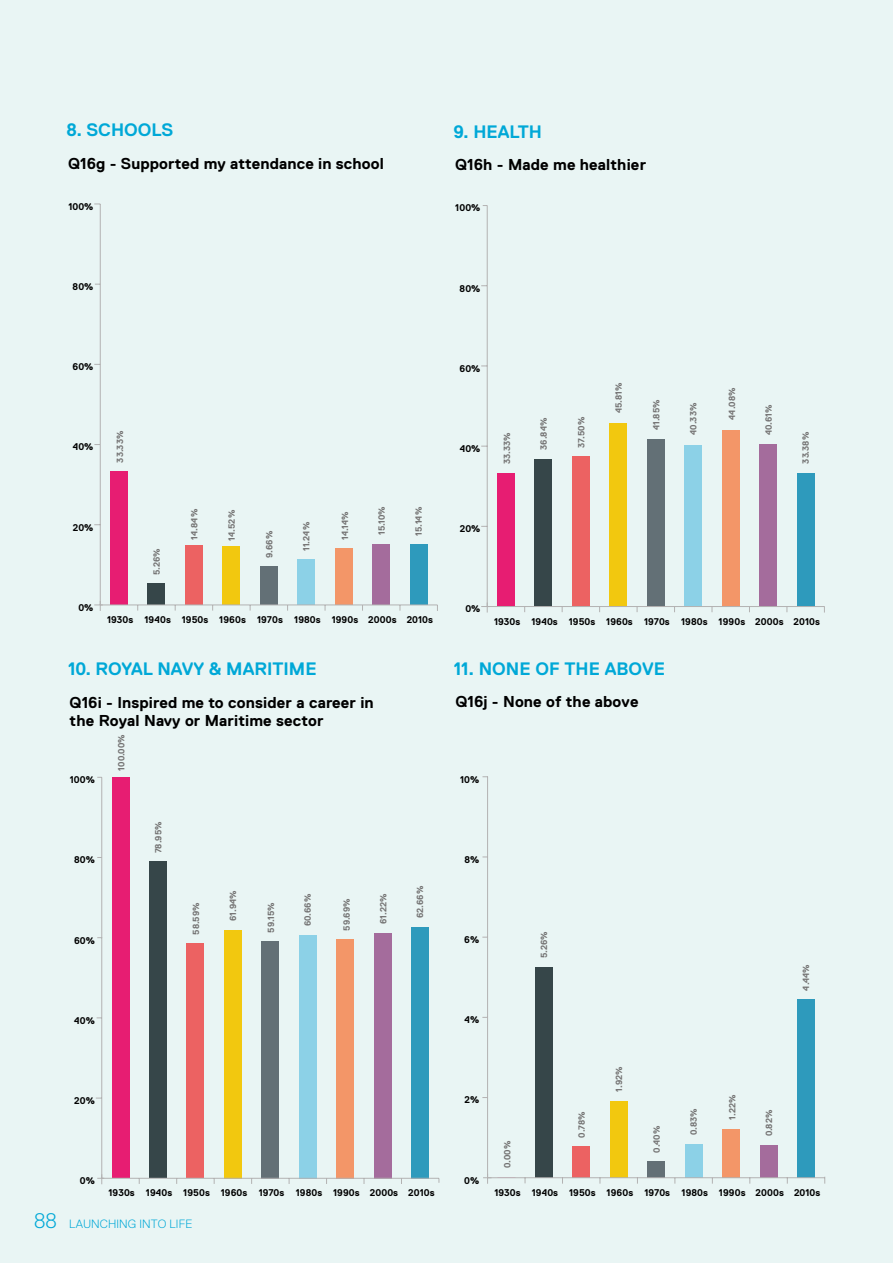
<style>
.page{position:relative;width:893px;height:1263px;background:#e9f5f4}
.page>*{position:absolute;margin:0;border:0;box-sizing:border-box;transform-origin:0 0}
.t1{font:700 18px "Replica Std";color:#00a8d7}
.t2{font:700 15.75px/18.9px "Replica Std";letter-spacing:.01em;color:#000}
.t3{font:300 12px "Replica Std";letter-spacing:.01em;color:#00a8d7}
.t4{font:700 9.75px "Replica Std";letter-spacing:.01em;color:#000}
.t5{font:700 9px "Replica Std";letter-spacing:.01em;color:#747373}
.s1{font-size:21px}
</style>
<div class="page">
<div style="left:410px;top:544px;width:18px;height:61px;background:#2e9abc"></div>
<div style="left:147px;top:584px;width:18px;height:21px;background:#364649"></div>
<div style="left:185px;top:545px;width:18px;height:60px;background:#ec6262"></div>
<div style="left:222px;top:547px;width:18px;height:58px;background:#f2c80f"></div>
<div style="left:260px;top:566px;width:18px;height:39px;background:#637076"></div>
<div style="left:297px;top:560px;width:18px;height:45px;background:#8cd1e7"></div>
<div style="left:335px;top:548px;width:18px;height:57px;background:#f39668"></div>
<div style="left:372px;top:544px;width:18px;height:61px;background:#a46c9c"></div>
<div style="left:110px;top:471px;width:18px;height:134px;background:#e71d72"></div>
<hr style="left:100px;top:604px;width:337px;height:1px;background:#b3b2b2">
<hr style="left:100px;top:204px;width:1px;height:401px;background:#b3b2b2">
<svg style="left:94px;top:601px;width:9px;height:10px"></svg>
<div style="left:497px;top:473px;width:18px;height:133px;background:#e71d72"></div>
<div style="left:534px;top:459px;width:18px;height:147px;background:#364649"></div>
<div style="left:572px;top:456px;width:18px;height:150px;background:#ec6262"></div>
<div style="left:609px;top:423px;width:18px;height:183px;background:#f2c80f"></div>
<div style="left:647px;top:439px;width:18px;height:167px;background:#637076"></div>
<div style="left:684px;top:445px;width:18px;height:161px;background:#8cd1e7"></div>
<div style="left:722px;top:430px;width:18px;height:176px;background:#f39668"></div>
<div style="left:759px;top:444px;width:18px;height:162px;background:#a46c9c"></div>
<div style="left:797px;top:473px;width:18px;height:133px;background:#2e9abc"></div>
<hr style="left:487px;top:606px;width:337px;height:1px;background:#b3b2b2">
<hr style="left:487px;top:206px;width:1px;height:400px;background:#b3b2b2">
<svg style="left:481px;top:602px;width:7px;height:10px"></svg>
<div style="left:112px;top:777px;width:17px;height:401px;background:#e71d72"></div>
<div style="left:149px;top:862px;width:18px;height:316px;background:#364649"></div>
<div style="left:186px;top:943px;width:18px;height:235px;background:#ec6262"></div>
<div style="left:224px;top:930px;width:18px;height:248px;background:#f2c80f"></div>
<div style="left:261px;top:941px;width:18px;height:237px;background:#637076"></div>
<div style="left:299px;top:935px;width:18px;height:243px;background:#8cd1e7"></div>
<div style="left:336px;top:939px;width:18px;height:239px;background:#f39668"></div>
<div style="left:374px;top:933px;width:18px;height:245px;background:#a46c9c"></div>
<div style="left:411px;top:927px;width:18px;height:251px;background:#2e9abc"></div>
<hr style="left:102px;top:1178px;width:337px;height:1px;background:#b3b2b2">
<hr style="left:101px;top:777px;width:1px;height:401px;background:#b3b2b2">
<svg style="left:97px;top:1174px;width:7px;height:10px"></svg>
<div style="left:535px;top:967px;width:18px;height:211px;background:#364649"></div>
<div style="left:572px;top:1146px;width:18px;height:32px;background:#ec6262"></div>
<div style="left:610px;top:1101px;width:18px;height:77px;background:#f2c80f"></div>
<div style="left:647px;top:1162px;width:18px;height:16px;background:#637076"></div>
<div style="left:685px;top:1144px;width:18px;height:34px;background:#8cd1e7"></div>
<div style="left:722px;top:1129px;width:18px;height:49px;background:#f39668"></div>
<div style="left:760px;top:1145px;width:17px;height:33px;background:#a46c9c"></div>
<div style="left:797px;top:1000px;width:18px;height:178px;background:#2e9abc"></div>
<hr style="left:488px;top:1177px;width:337px;height:1px;background:#b3b2b2">
<hr style="left:487px;top:777px;width:1px;height:401px;background:#b3b2b2">
<svg style="left:483px;top:1174px;width:8px;height:10px"></svg>
<h1 class="t1" style="left:67px;top:120px;width:108px">8. SCHOOLS</h1>
<h1 class="t1" style="left:454px;top:122px;width:90px">9. HEALTH</h1>
<h2 class="t2" style="left:68px;top:154px;width:317px">Q16g - Supported my attendance in school</h2>
<h2 class="t2" style="left:455px;top:155px;width:193px">Q16h - Made me healthier</h2>
<p class="t4" style="left:68px;top:201px;width:27px">100%</p>
<p class="t4" style="left:455px;top:203px;width:27px">100%</p>
<p class="t4" style="left:73px;top:281px;width:22px">80%</p>
<p class="t4" style="left:460px;top:283px;width:22px">80%</p>
<p class="t4" style="left:73px;top:361px;width:22px">60%</p>
<p class="t4" style="left:73px;top:442px;width:22px">40%</p>
<p class="t5" style="left:115px;top:462px;width:33px;rotate:-90deg">33.33%</p>
<p class="t4" style="left:73px;top:522px;width:22px">20%</p>
<p class="t4" style="left:78px;top:602px;width:17px">0%</p>
<p class="t5" style="left:152px;top:575px;width:29px;rotate:-90deg">5.26%</p>
<p class="t5" style="left:190px;top:540px;width:32px;rotate:-90deg">14.84%</p>
<p class="t5" style="left:227px;top:541px;width:32px;rotate:-90deg">14.52%</p>
<p class="t5" style="left:264px;top:558px;width:28px;rotate:-90deg">9.66%</p>
<p class="t5" style="left:301px;top:551px;width:31px;rotate:-90deg">11.24%</p>
<p class="t5" style="left:340px;top:540px;width:30px;rotate:-90deg">14.14%</p>
<p class="t5" style="left:377px;top:535px;width:30px;rotate:-90deg">15.10%</p>
<p class="t5" style="left:414px;top:536px;width:30px;rotate:-90deg">15.14%</p>
<p class="t4" style="left:107px;top:614px;width:328px">1930s 1940s 1950s 1960s 1970s 1980s 1990s 2000s 2010s</p>
<h1 class="t1" style="left:68px;top:659px;width:250px">10. ROYAL NAVY &amp; MARITIME</h1>
<h2 class="t2" style="left:70px;top:693px;width:306px">Q16i - Inspired me to consider a career in the Royal Navy or Maritime sector</h2>
<p class="t4" style="left:70px;top:774px;width:27px">100%</p>
<p class="t5" style="left:117px;top:771px;width:38px;rotate:-90deg">100.00%</p>
<p class="t4" style="left:74px;top:855px;width:22px">80%</p>
<p class="t4" style="left:74px;top:935px;width:22px">60%</p>
<p class="t4" style="left:74px;top:1015px;width:22px">40%</p>
<p class="t4" style="left:70px;top:1017px;width:28px">1990s</p>
<p class="t4" style="left:74px;top:1095px;width:22px">20%</p>
<p class="t4" style="left:80px;top:1175px;width:17px">0%</p>
<p class="t5" style="left:153px;top:853px;width:33px;rotate:-90deg">78.95%</p>
<p class="t5" style="left:191px;top:935px;width:34px;rotate:-90deg">58.59%</p>
<p class="t5" style="left:228px;top:921px;width:32px;rotate:-90deg">61.94%</p>
<p class="t5" style="left:303px;top:926px;width:34px;rotate:-90deg">60.66%</p>
<p class="t5" style="left:266px;top:933px;width:32px;rotate:-90deg">59.15%</p>
<p class="t5" style="left:342px;top:930px;width:34px;rotate:-90deg">59.69%</p>
<p class="t5" style="left:378px;top:924px;width:33px;rotate:-90deg">61.22%</p>
<p class="t5" style="left:415px;top:918px;width:34px;rotate:-90deg">62.66%</p>
<p class="t4" style="left:459px;top:363px;width:22px">60%</p>
<p class="t4" style="left:460px;top:443px;width:22px">40%</p>
<p class="t5" style="left:614px;top:413px;width:32px;rotate:-90deg">45.81%</p>
<p class="t5" style="left:651px;top:430px;width:32px;rotate:-90deg">41.85%</p>
<p class="t5" style="left:727px;top:420px;width:34px;rotate:-90deg">44.08%</p>
<p class="t5" style="left:688px;top:435px;width:33px;rotate:-90deg">40.33%</p>
<p class="t5" style="left:764px;top:435px;width:32px;rotate:-90deg">40.61%</p>
<p class="t5" style="left:539px;top:450px;width:34px;rotate:-90deg">36.84%</p>
<p class="t5" style="left:576px;top:448px;width:33px;rotate:-90deg">37.50%</p>
<p class="t5" style="left:502px;top:464px;width:33px;rotate:-90deg">33.33%</p>
<p class="t5" style="left:801px;top:464px;width:33px;rotate:-90deg">33.38%</p>
<p class="t4" style="left:460px;top:523px;width:22px">20%</p>
<p class="t4" style="left:465px;top:604px;width:17px">0%</p>
<p class="t4" style="left:494px;top:616px;width:328px">1930s 1940s 1950s 1960s 1970s 1980s 1990s 2000s 2010s</p>
<h1 class="t1" style="left:454px;top:659px;width:213px">11. NONE OF THE ABOVE</h1>
<h2 class="t2" style="left:455px;top:692px;width:185px">Q16j - None of the above</h2>
<p class="t4" style="left:460px;top:774px;width:21px">10%</p>
<p class="t4" style="left:464px;top:854px;width:16px">8%</p>
<p class="t4" style="left:464px;top:934px;width:17px">6%</p>
<p class="t4" style="left:464px;top:1014px;width:16px">4%</p>
<p class="t4" style="left:456px;top:1019px;width:28px">1990s</p>
<p class="t4" style="left:456px;top:1089px;width:28px">1960s</p>
<p class="t4" style="left:464px;top:1095px;width:16px">2%</p>
<p class="t4" style="left:464px;top:1175px;width:17px">0%</p>
<p class="t5" style="left:502px;top:1168px;width:29px;rotate:-90deg">0.00%</p>
<p class="t5" style="left:539px;top:958px;width:29px;rotate:-90deg">5.26%</p>
<p class="t5" style="left:577px;top:1137px;width:28px;rotate:-90deg">0.78%</p>
<p class="t5" style="left:614px;top:1091px;width:27px;rotate:-90deg">1.92%</p>
<p class="t5" style="left:652px;top:1152px;width:28px;rotate:-90deg">0.40%</p>
<p class="t5" style="left:689px;top:1135px;width:28px;rotate:-90deg">0.83%</p>
<p class="t5" style="left:801px;top:991px;width:28px;rotate:-90deg">4.44%</p>
<p class="t5" style="left:727px;top:1120px;width:27px;rotate:-90deg">1.22%</p>
<p class="t5" style="left:764px;top:1136px;width:28px;rotate:-90deg">0.82%</p>
<p class="t4" style="left:494px;top:1187px;width:328px">1930s 1940s 1950s 1960s 1970s 1980s 1990s 2000s 2010s</p>
<p class="t4" style="left:109px;top:1187px;width:328px">1930s 1940s 1950s 1960s 1970s 1980s 1990s 2000s 2010s</p>
<p class="t4" style="left:233px;top:1191px;width:22px">20%</p>
<p class="t4" style="left:376px;top:1191px;width:22px">40%</p>
<p class="t4" style="left:523px;top:1191px;width:22px">60%</p>
<p class="t4" style="left:663px;top:1191px;width:22px">80%</p>
<p class="t4" style="left:804px;top:1191px;width:27px">100%</p>
<p class="t4" style="left:620px;top:1193px;width:22px">20%</p>
<p class="t4" style="left:763px;top:1193px;width:22px">40%</p>
<p class="t3" style="left:34px;top:1217px;width:160px"><span class="s1">88</span> LAUNCHING INTO LIFE</p>
</div>
